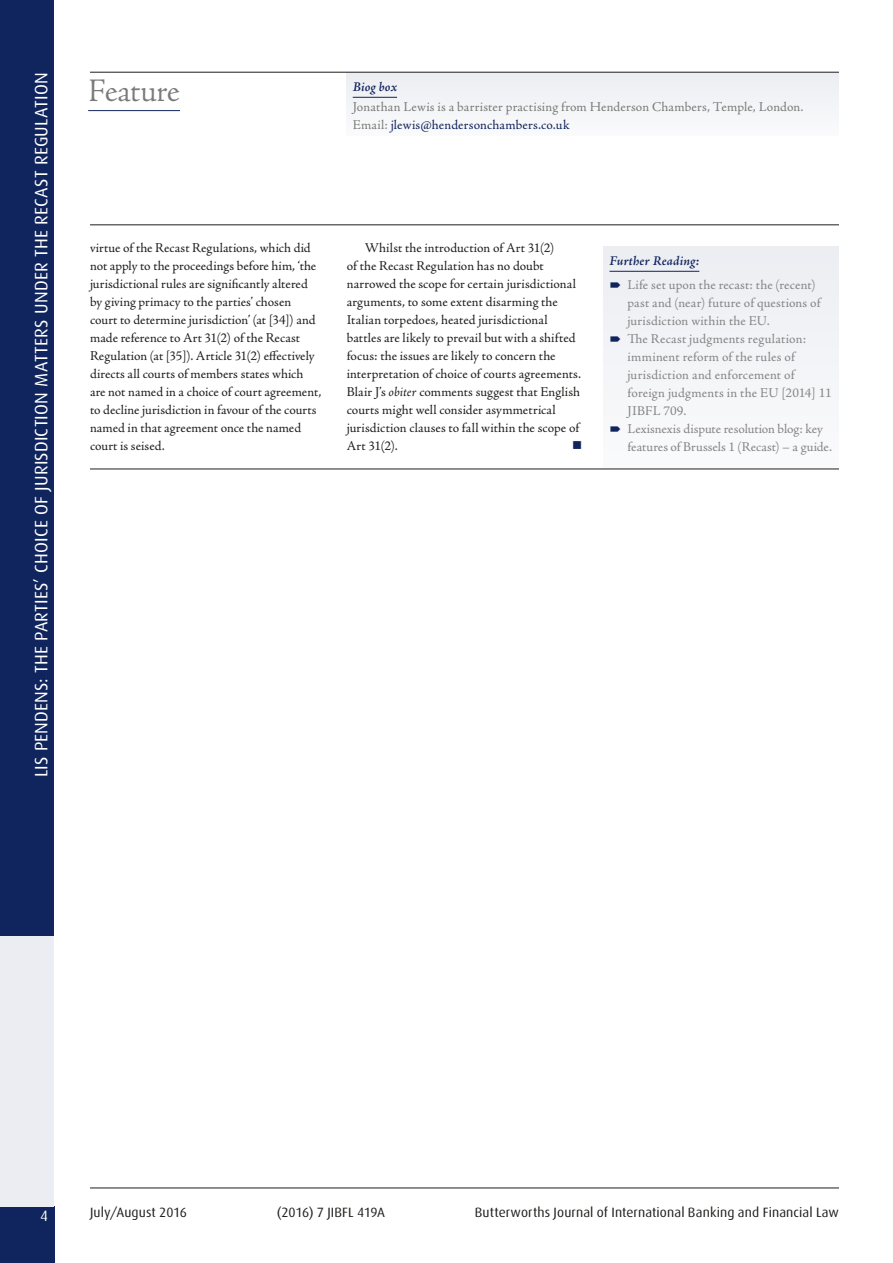
<style>
.page{position:relative;width:893px;height:1263px;background:#fff}
.page>*{position:absolute;margin:0;border:0;box-sizing:border-box;transform-origin:0 0}
.t1{font:300 33px "Adobe Jenson Pro";letter-spacing:-.015em;color:#7a7a79}
.t2{font:18px "Dax";letter-spacing:.01em;color:#fff}
.t3{font:15px "Dax";color:#fff}
.j-PC{font:13.5px/18px "Adobe Jenson Pro";letter-spacing:.005em;color:#1e1e1c}
.j-Para{font:13.5px/18px "Adobe Jenson Pro";letter-spacing:.005em;color:#1e1e1c}
.t4{font:13.5px/18px "Adobe Jenson Pro";letter-spacing:.01em;color:#858585}
.j-Author_detail{font:13.5px/18px "Adobe Jenson Pro";letter-spacing:.01em;color:#7a7a79}
.t5{font:13.5px "Dax";letter-spacing:.01em;color:#1e1e1c}
.t6{font:13.5px "Dax";letter-spacing:-.01em;color:#1e1e1c}
.j-FR_Title{font:italic 600 13.5px "Adobe Jenson Pro";letter-spacing:.015em;color:#10245e}
.j-Author_detail_titl{font:italic 600 13.5px "Adobe Jenson Pro";letter-spacing:.005em;color:#10245e}
.j-Para-2{font:13.5px "Wingdings";color:#10245e}
.s1{color:#10245e}
.s2{font-style:italic}
</style>
<div class="page">
<div style="left:347px;top:72px;width:492px;height:63px;background:#f3f4f7"></div>
<hr style="left:353px;top:97px;width:44px;height:1px;background:#10245e">
<div style="left:0;top:1206px;width:54px;height:57px;background:#10245e"></div>
<hr style="left:90px;top:72px;width:749px;height:1px;background:#1e1e1c">
<hr style="left:90px;top:1188px;width:749px;height:1px;background:#1e1e1c">
<div style="left:0;top:0;width:54px;height:936px;background:#10245e"></div>
<div style="left:0;top:936px;width:54px;height:270px;background:#ecedf2"></div>
<hr style="left:88px;top:110px;width:92px;height:1px;background:#10245e">
<hr style="left:90px;top:225px;width:749px;height:1px;background:#1e1e1c">
<div style="left:603px;top:246px;width:236px;height:223px;background:#f3f4f7"></div>
<hr style="left:609px;top:271px;width:90px;height:1px;background:#10245e">
<hr style="left:90px;top:469px;width:749px;height:1px;background:#1e1e1c">
<h2 class="t2" style="left:31px;top:777px;width:707px;rotate:-90deg">LIS PENDENS: THE PARTIES’ CHOICE OF JURISDICTION MATTERS UNDER THE RECAST REGULATION</h2>
<h1 class="t1" style="left:88px;top:72px;width:93px">Feature</h1>
<p class="j-Author_detail_titl" style="left:353px;top:79px;width:46px">Biog box</p>
<p class="j-Author_detail" style="left:353px;top:98px;width:452px">Jonathan Lewis is a barrister practising from Henderson Chambers, Temple, London.<br>Email: <span class="s1">jlewis@hendersonchambers.co.uk</span></p>
<p class="j-PC" style="left:90px;top:239px;width:233px">virtue of the Recast Regulations, which did not apply to the proceedings before him, ‘the jurisdictional rules are significantly altered by giving primacy to the parties’ chosen court to determine jurisdiction’ (at [34]) and made reference to Art 31(2) of the Recast Regulation (at [35]). Article 31(2) effectively directs all courts of members states which are not named in a choice of court agreement, to decline jurisdiction in favour of the courts named in that agreement once the named court is seised.</p>
<p class="j-Para" style="left:347px;top:239px;width:236px;text-indent:18px">Whilst the introduction of Art 31(2)<br>of the Recast Regulation has no doubt narrowed the scope for certain jurisdictional arguments, to some extent disarming the Italian torpedoes, heated jurisdictional battles are likely to prevail but with a shifted focus: the issues are likely to concern the interpretation of choice of courts agreements.<br>Blair J’s <span class="s2">obiter</span> comments suggest that English courts might well consider asymmetrical jurisdiction clauses to fall within the scope of Art 31(2).</p>
<p class="j-FR_Title" style="left:609px;top:253px;width:91px">Further Reading:</p>
<p class="t4" style="left:627px;top:276px;width:195px">Life set upon the recast: the (recent) past and (near) future of questions of jurisdiction within the EU.</p>
<p class="t4" style="left:627px;top:330px;width:206px">The Recast judgments regulation: imminent reform of the rules of jurisdiction and enforcement of foreign judgments in the EU [2014] 11<br>JIBFL 709.</p>
<p class="t4" style="left:627px;top:420px;width:206px">Lexisnexis dispute resolution blog: key features of Brussels 1 (Recast) – a guide.</p>
<p class="j-Para-2" style="left:572px;top:438px;width:12px">■</p>
<p class="t3" style="left:40px;top:1207px;width:9px">4</p>
<p class="t5" style="left:90px;top:1204px;width:98px">July/August 2016</p>
<p class="t6" style="left:277px;top:1204px;width:110px">(2016) 7 JIBFL 419A</p>
<p class="t5" style="left:475px;top:1204px;width:366px">Butterworths Journal of International Banking and Financial Law</p>
</div>
